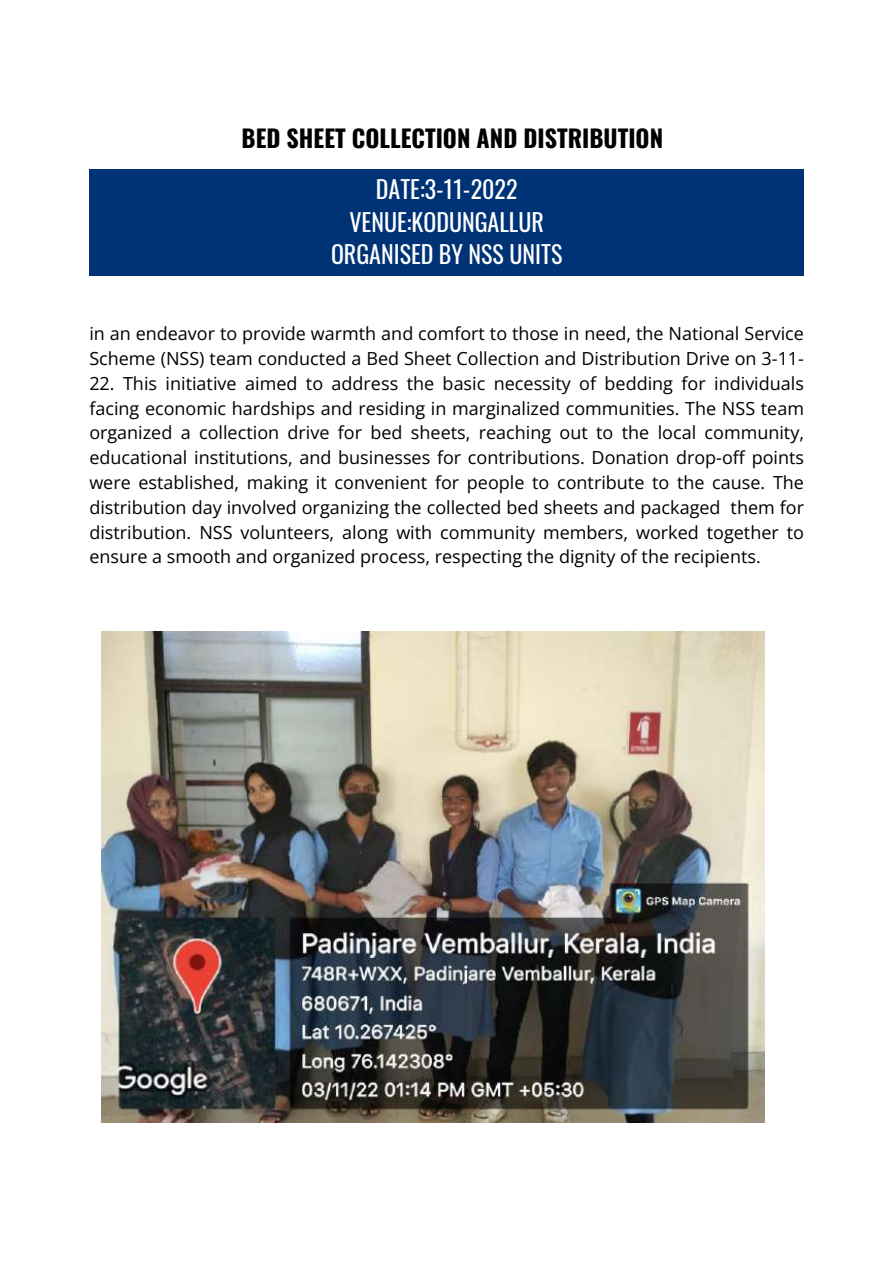
<style>
.page{position:relative;width:893px;height:1264px;background:#fff}
.page>*{position:absolute;margin:0;border:0;box-sizing:border-box;transform-origin:0 0}
.t1{font:24px/32.7px "Oswald";color:#fff;text-align:center}
.t2{font:700 24px "Oswald";color:#000}
.t3{font:18px/24.8px "Open Sans";color:#000}
</style>
<div class="page">
<img style="left:101px;top:631px;width:663px;height:491px">
<div style="left:89px;top:168px;width:714px;height:107px;background:#003376"></div>
<h1 class="t2" style="left:241px;top:119px;width:423px">BED SHEET COLLECTION AND DISTRIBUTION</h1>
<h1 class="t1" style="left:331px;top:172px;width:233px">DATE:3-11-2022<br>VENUE:KODUNGALLUR<br>ORGANISED BY NSS UNITS</h1>
<p class="t3" style="left:89px;top:321px;width:716px">in an endeavor to provide warmth and comfort to those in need, the National Service<br>Scheme (NSS) team conducted a Bed Sheet Collection and Distribution Drive on 3-11-</p>
<p class="t3" style="left:89px;top:370px;width:716px;text-align:justify">22. This initiative aimed to address the basic necessity of bedding for individuals facing economic hardships and residing in marginalized communities. The NSS team organized a collection drive for bed sheets, reaching out to the local community, educational institutions, and businesses for contributions. Donation drop-off points were established, making it convenient for people to contribute to the cause. The distribution day involved organizing the collected bed sheets and packaged them for distribution. NSS volunteers, along with community members, worked together to ensure a smooth and organized process, respecting the dignity of the recipients.</p>
</div>
